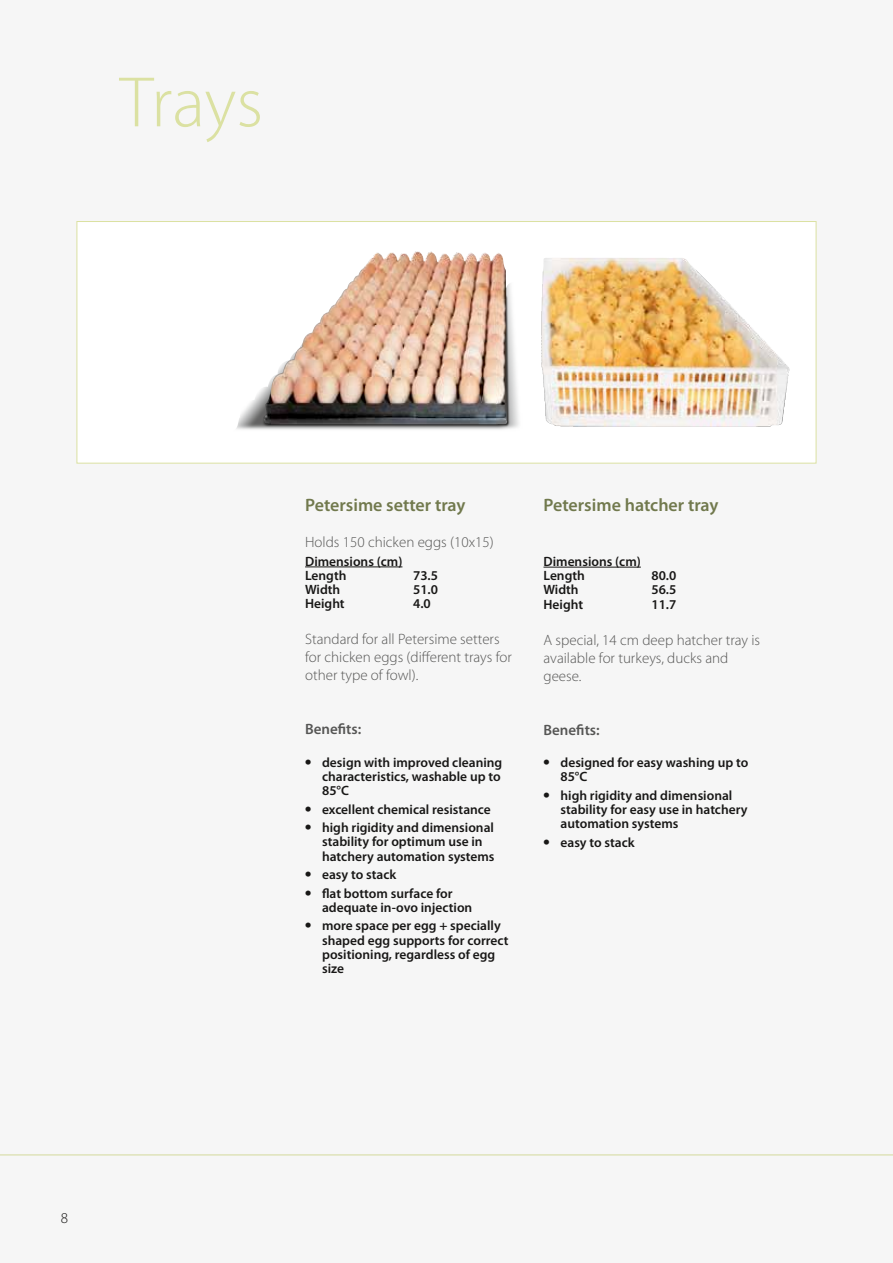
<style>
.page{position:relative;width:893px;height:1263px;background:#f6f6f6}
.page>*{position:absolute;margin:0;border:0;box-sizing:border-box;transform-origin:0 0}
.t1{font:300 72px "Myriad Pro";color:#dbe1a2}
.t2{font:600 18px "Myriad Pro";color:#71794d}
.t3{font:300 15px/18px "Myriad Pro";color:#565655}
.t4{font:600 15px "Myriad Pro";color:#565655}
.t5{font:300 15px "Myriad Pro";color:#181716}
.t6{font:600 13.5px/14.2px "Myriad Pro";color:#181716}
.s1{font-family:"Times";font-weight:400;font-size:18px}
</style>
<div class="page">
<hr style="left:0;top:1154px;width:893px;height:1px;background:#dbe1a2">
<svg style="left:77px;top:221px;width:739px;height:242px;fill:#fff"></svg>
<hr style="left:305px;top:566px;width:97px;height:1px;background:#181716">
<img style="left:541px;top:257px;width:13px;height:130px">
<img style="left:711px;top:285px;width:79px;height:142px">
<img style="left:263px;top:251px;width:244px;height:174px">
<hr style="left:543px;top:567px;width:98px;height:1px;background:#181716">
<h1 class="t1" style="left:120px;top:59px;width:145px">trays</h1>
<p class="t5" style="left:61px;top:1209px;width:9px">8</p>
<h2 class="t2" style="left:305px;top:493px;width:162px">Petersime setter tray</h2>
<p class="t3" style="left:305px;top:533px;width:190px">Holds 150 chicken eggs (10x15)</p>
<p class="t6" style="left:305px;top:553px;width:99px">Dimensions (cm)<br>Length</p>
<p class="t6" style="left:413px;top:568px;width:26px">73.5</p>
<p class="t6" style="left:305px;top:582px;width:37px">Width</p>
<p class="t6" style="left:413px;top:582px;width:26px">51.0</p>
<p class="t6" style="left:305px;top:596px;width:41px">Height</p>
<p class="t6" style="left:413px;top:596px;width:19px">4.0</p>
<p class="t3" style="left:305px;top:630px;width:208px">Standard for all Petersime setters for chicken eggs (different trays for other type of fowl).</p>
<p class="t4" style="left:305px;top:720px;width:58px">Benefits:</p>
<p class="t6" style="left:322px;top:754px;width:182px;text-indent:-17px"><span class="s1">•</span> design with improved cleaning characteristics, washable up to<br>85°C</p>
<p class="t6" style="left:305px;top:801px;width:187px"><span class="s1">•</span> excellent chemical resistance</p>
<p class="t6" style="left:322px;top:820px;width:174px;text-indent:-17px"><span class="s1">•</span> high rigidity and dimensional stability for optimum use in hatchery automation systems</p>
<p class="t6" style="left:305px;top:867px;width:93px"><span class="s1">•</span> easy to stack</p>
<p class="t6" style="left:322px;top:885px;width:152px;text-indent:-17px"><span class="s1">•</span> flat bottom surface for adequate in-ovo injection</p>
<p class="t6" style="left:322px;top:918px;width:188px;text-indent:-17px"><span class="s1">•</span> more space per egg + specially shaped egg supports for correct positioning, regardless of egg size</p>
<h2 class="t2" style="left:543px;top:493px;width:177px">Petersime hatcher tray</h2>
<p class="t6" style="left:543px;top:554px;width:99px">Dimensions (cm)<br>Length</p>
<p class="t6" style="left:651px;top:568px;width:26px">80.0</p>
<p class="t6" style="left:543px;top:582px;width:37px">Width</p>
<p class="t6" style="left:651px;top:582px;width:26px">56.5</p>
<p class="t6" style="left:543px;top:596px;width:41px">Height</p>
<p class="t6" style="left:651px;top:596px;width:26px">11.7</p>
<p class="t3" style="left:543px;top:630px;width:218px">A special, 14 cm deep hatcher tray is available for turkeys, ducks and geese.</p>
<p class="t4" style="left:543px;top:720px;width:58px">Benefits:</p>
<p class="t6" style="left:560px;top:755px;width:189px;text-indent:-17px"><span class="s1">•</span> designed for easy washing up to<br>85°C</p>
<p class="t6" style="left:560px;top:787px;width:189px;text-indent:-17px"><span class="s1">•</span> high rigidity and dimensional stability for easy use in hatchery automation systems</p>
<p class="t6" style="left:543px;top:834px;width:93px"><span class="s1">•</span> easy to stack</p>
</div>
